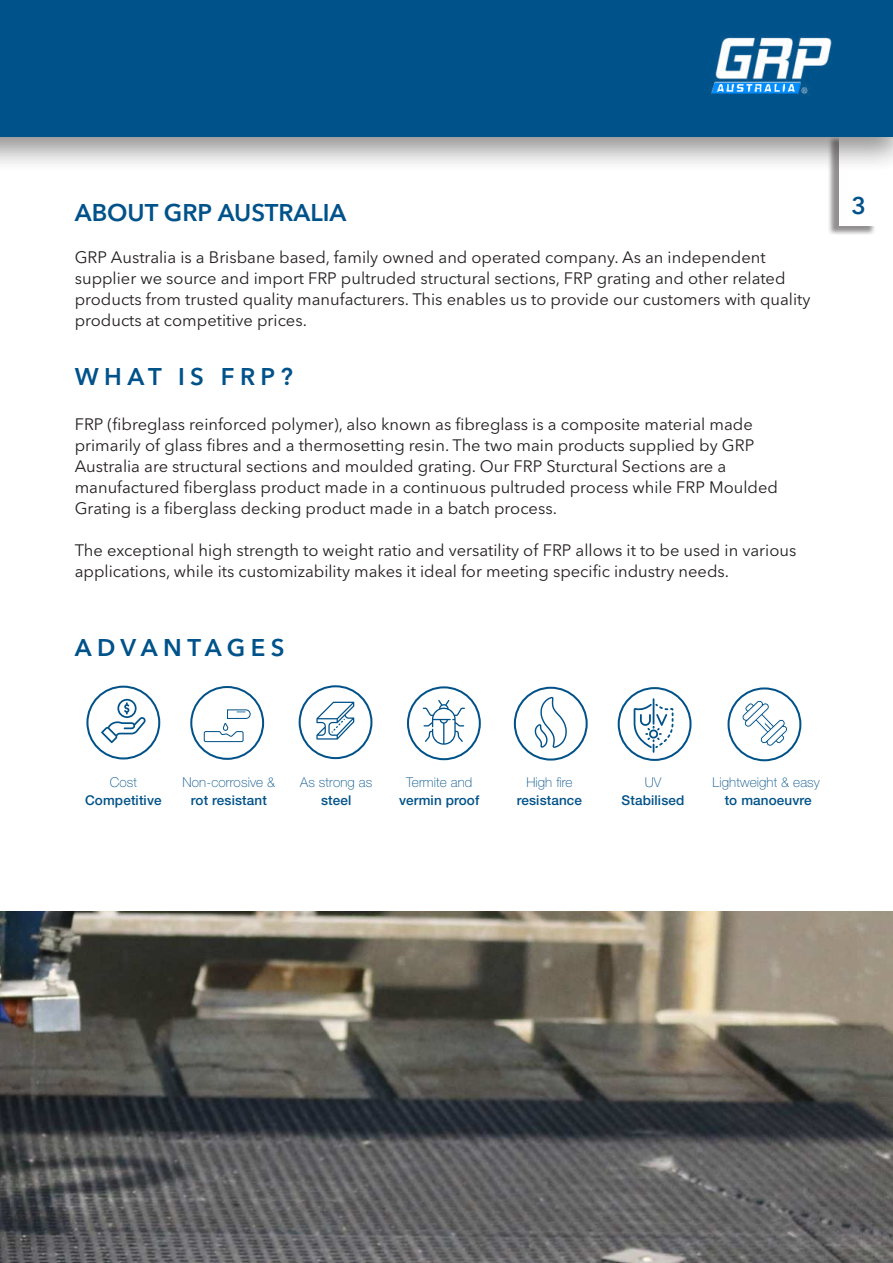
<style>
.page{position:relative;width:893px;height:1263px;background:#fff}
.page>*{position:absolute;margin:0;border:0;box-sizing:border-box;transform-origin:0 0}
.t1{font:600 24px "Avenir Next LT Pro";letter-spacing:.225em;color:#00528a}
.t2{font:600 24px "Avenir Next LT Pro";color:#00528a}
.t3{font:600 24px "Avenir Next LT Pro";letter-spacing:.165em;color:#00528a}
.t4{font:16.5px/21px "Avenir Next LT Pro";color:#231f20}
.t5{font:500 13.5px "Helvetica Neue LT Std";letter-spacing:.01em;color:#005289}
.t6{font:100 13.5px "Helvetica Neue LT Std";letter-spacing:.01em;color:#005289}
</style>
<div class="page">
<div style="left:827px;top:135px;width:49px;height:100px;background:#231f20;opacity:.5"></div>
<div style="left:839px;top:135px;width:39px;height:91px;background:#fff"></div>
<div style="left:0;top:0;width:893px;height:173px;background:#231f20;opacity:.5"></div>
<div style="left:0;top:0;width:893px;height:136px;background:#00528a"></div>
<img style="left:0;top:912px;width:893px;height:351px">
<img style="left:711px;top:34px;width:121px;height:61px">
<div style="left:86px;top:686px;width:74px;height:73px;border:2px solid #005289;border-radius:50%"></div>
<div style="left:190px;top:686px;width:74px;height:74px;border:2px solid #005289;border-radius:50%"></div>
<div style="left:299px;top:685px;width:73px;height:74px;border:2px solid #005289;border-radius:50%"></div>
<div style="left:407px;top:686px;width:74px;height:74px;border:2px solid #005289;border-radius:50%"></div>
<div style="left:514px;top:687px;width:74px;height:73px;border:2px solid #005289;border-radius:50%"></div>
<div style="left:618px;top:687px;width:73px;height:74px;border:2px solid #005289;border-radius:50%"></div>
<div style="left:727px;top:687px;width:74px;height:74px;border:2px solid #005289;border-radius:50%"></div>
<svg style="left:634px;top:698px;width:39px;height:55px"></svg>
<svg style="left:101px;top:699px;width:45px;height:44px"></svg>
<svg style="left:423px;top:700px;width:42px;height:45px"></svg>
<svg style="left:534px;top:696px;width:34px;height:65px"></svg>
<svg style="left:203px;top:709px;width:48px;height:34px"></svg>
<svg style="left:742px;top:700px;width:46px;height:47px"></svg>
<svg style="left:316px;top:702px;width:38px;height:38px"></svg>
<h1 class="t2" style="left:75px;top:199px;width:273px">ABOUT GRP AUSTRALIA</h1>
<p class="t4" style="left:75px;top:249px;width:737px">GRP Australia is a Brisbane based, family owned and operated company. As an independent supplier we source and import FRP pultruded structural sections, FRP grating and other related products from trusted quality manufacturers. This enables us to provide our customers with quality products at competitive prices.</p>
<h1 class="t1" style="left:75px;top:363px;width:220px">WHAT IS FRP?</h1>
<p class="t4" style="left:75px;top:415px;width:705px">FRP (fibreglass reinforced polymer), also known as fibreglass is a composite material made primarily of glass fibres and a thermosetting resin. The two main products supplied by GRP Australia are structural sections and moulded grating. Our FRP Sturctural Sections are a manufactured fiberglass product made in a continuous pultruded process while FRP Moulded Grating is a fiberglass decking product made in a batch process.</p>
<p class="t4" style="left:75px;top:541px;width:723px">The exceptional high strength to weight ratio and versatility of FRP allows it to be used in various applications, while its customizability makes it ideal for meeting specific industry needs.</p>
<h1 class="t1" style="left:75px;top:634px;width:211px">ADVANTAGES</h1>
<h1 class="t3" style="left:851px;top:192px;width:16px">3</h1>
<p class="t6" style="left:110px;top:777px;width:29px">Cost</p>
<p class="t5" style="left:85px;top:795px;width:78px">Competitive</p>
<p class="t6" style="left:183px;top:777px;width:94px">Non-corrosive &amp;</p>
<p class="t5" style="left:191px;top:795px;width:77px">rot resistant</p>
<p class="t6" style="left:300px;top:777px;width:73px">As strong as</p>
<p class="t5" style="left:321px;top:795px;width:32px">steel</p>
<p class="t6" style="left:406px;top:777px;width:68px">Termite and</p>
<p class="t5" style="left:399px;top:795px;width:82px">vermin proof</p>
<p class="t6" style="left:526px;top:777px;width:48px">High fire</p>
<p class="t5" style="left:517px;top:795px;width:67px">resistance</p>
<p class="t6" style="left:645px;top:777px;width:18px">UV</p>
<p class="t5" style="left:622px;top:795px;width:64px">Stabilised</p>
<p class="t6" style="left:713px;top:777px;width:109px">Lightweight &amp; easy</p>
<p class="t5" style="left:725px;top:795px;width:89px">to manoeuvre</p>
</div>
